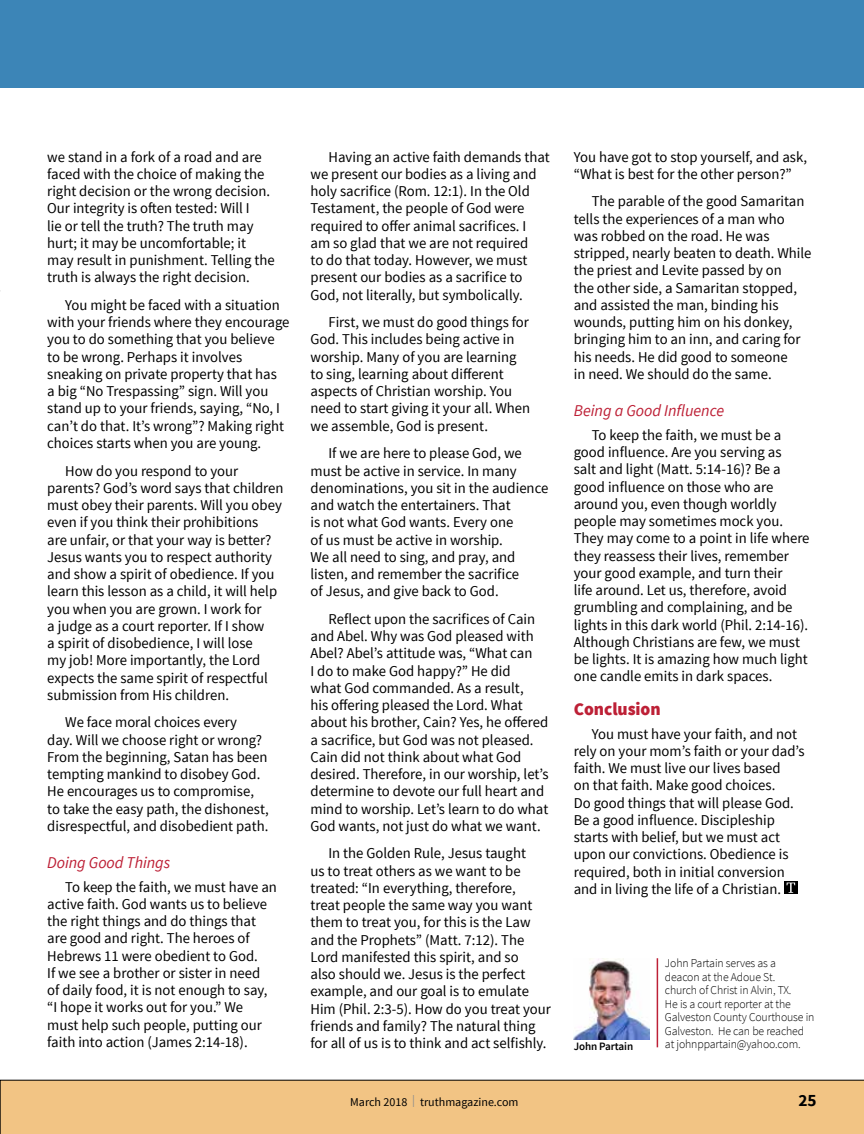
<style>
.page{position:relative;width:864px;height:1134px;background:#fff}
.page>*{position:absolute;margin:0;border:0;box-sizing:border-box;transform-origin:0 0}
.t1{font:900 18px "Source Sans Pro";letter-spacing:-.005em;color:#bd2036}
.t2{font:700 17.25px "Source Sans Pro";color:#000}
.t3{font:italic 16.5px "Source Sans Pro";letter-spacing:-.005em;color:#bd2036}
.t4{font:15px/17.2px "Source Sans Pro";color:#000}
.t5{font:300 12px/13.5px "Source Sans Pro";letter-spacing:-.01em;color:#000}
.t6{font:12px "Source Sans Pro";color:#000}
.t7{font:600 11.25px "Source Sans Pro";letter-spacing:-.01em;color:#000}
.s1{color:#8a8c8e}
</style>
<div class="page">
<div style="left:0;top:1080px;width:864px;height:54px;background:#f2c484"></div>
<div style="left:0;top:0;width:864px;height:88px;background:#3c85b7"></div>
<svg style="left:784px;top:882px;width:14px;height:12px"></svg>
<svg style="left:787px;top:883px;width:8px;height:10px"></svg>
<img style="left:574px;top:958px;width:75px;height:81px">
<hr style="left:657px;top:958px;width:1px;height:89px;background:#bd2036">
<p class="t4" style="left:47px;top:148px;width:229px">we stand in a fork of a road and are faced with the choice of making the right decision or the wrong decision.<br>Our integrity is often tested: Will I<br>lie or tell the truth? The truth may hurt; it may be uncomfortable; it may result in punishment. Telling the truth is always the right decision.</p>
<p class="t4" style="left:47px;top:297px;width:244px;text-indent:18px">You might be faced with a situation with your friends where they encourage you to do something that you believe to be wrong. Perhaps it involves sneaking on private property that has<br>a big “No Trespassing” sign. Will you stand up to your friends, saying, “No, I can’t do that. It’s wrong”? Making right choices starts when you are young.</p>
<p class="t4" style="left:47px;top:462px;width:238px;text-indent:18px">How do you respond to your parents? God’s word says that children must obey their parents. Will you obey even if you think their prohibitions<br>are unfair, or that your way is better?<br>Jesus wants you to respect authority and show a spirit of obedience. If you learn this lesson as a child, it will help you when you are grown. I work for<br>a judge as a court reporter. If I show<br>a spirit of disobedience, I will lose<br>my job! More importantly, the Lord expects the same spirit of respectful submission from His children.</p>
<p class="t4" style="left:47px;top:714px;width:223px;text-indent:18px">We face moral choices every<br>day. Will we choose right or wrong?<br>From the beginning, Satan has been tempting mankind to disobey God.<br>He encourages us to compromise, to take the easy path, the dishonest, disrespectful, and disobedient path.</p>
<p class="t3" style="left:47px;top:852px;width:125px">Doing Good Things</p>
<p class="t4" style="left:47px;top:878px;width:231px;text-indent:18px">To keep the faith, we must have an active faith. God wants us to believe the right things and do things that are good and right. The heroes of Hebrews 11 were obedient to God.<br>If we see a brother or sister in need<br>of daily food, it is not enough to say, “I hope it works out for you.” We must help such people, putting our faith into action (James 2:14-18).</p>
<p class="t4" style="left:311px;top:148px;width:241px;text-indent:18px">Having an active faith demands that we present our bodies as a living and holy sacrifice (Rom. 12:1). In the Old Testament, the people of God were required to offer animal sacrifices. I<br>am so glad that we are not required<br>to do that today. However, we must present our bodies as a sacrifice to God, not literally, but symbolically.</p>
<p class="t4" style="left:311px;top:314px;width:221px;text-indent:18px">First, we must do good things for God. This includes being active in worship. Many of you are learning to sing, learning about different aspects of Christian worship. You need to start giving it your all. When we assemble, God is present.</p>
<p class="t4" style="left:311px;top:445px;width:239px;text-indent:18px">If we are here to please God, we must be active in service. In many denominations, you sit in the audience and watch the entertainers. That<br>is not what God wants. Every one<br>of us must be active in worship.<br>We all need to sing, and pray, and listen, and remember the sacrifice<br>of Jesus, and give back to God.</p>
<p class="t4" style="left:311px;top:610px;width:240px;text-indent:18px">Reflect upon the sacrifices of Cain and Abel. Why was God pleased with Abel? Abel’s attitude was, “What can<br>I do to make God happy?” He did<br>what God commanded. As a result,<br>his offering pleased the Lord. What about his brother, Cain? Yes, he offered a sacrifice, but God was not pleased.<br>Cain did not think about what God desired. Therefore, in our worship, let’s determine to devote our full heart and mind to worship. Let’s learn to do what God wants, not just do what we want.</p>
<p class="t4" style="left:311px;top:845px;width:242px;text-indent:18px">In the Golden Rule, Jesus taught<br>us to treat others as we want to be treated: “In everything, therefore,<br>treat people the same way you want them to treat you, for this is the Law and the Prophets” (Matt. 7:12). The Lord manifested this spirit, and so<br>also should we. Jesus is the perfect example, and our goal is to emulate Him (Phil. 2:3-5). How do you treat your friends and family? The natural thing for all of us is to think and act selfishly.</p>
<p class="t4" style="left:574px;top:148px;width:235px">You have got to stop yourself, and ask, “What is best for the other person?”</p>
<p class="t4" style="left:574px;top:193px;width:239px;text-indent:18px">The parable of the good Samaritan tells the experiences of a man who was robbed on the road. He was stripped, nearly beaten to death. While the priest and Levite passed by on<br>the other side, a Samaritan stopped, and assisted the man, binding his wounds, putting him on his donkey, bringing him to an inn, and caring for his needs. He did good to someone<br>in need. We should do the same.</p>
<p class="t3" style="left:574px;top:400px;width:152px">Being a Good Influence</p>
<p class="t4" style="left:574px;top:426px;width:237px;text-indent:18px">To keep the faith, we must be a good influence. Are you serving as<br>salt and light (Matt. 5:14-16)? Be a good influence on those who are around you, even though worldly people may sometimes mock you.<br>They may come to a point in life where they reassess their lives, remember your good example, and turn their<br>life around. Let us, therefore, avoid grumbling and complaining, and be lights in this dark world (Phil. 2:14-16).<br>Although Christians are few, we must be lights. It is amazing how much light one candle emits in dark spaces.</p>
<p class="t1" style="left:574px;top:697px;width:88px">Conclusion</p>
<p class="t4" style="left:574px;top:725px;width:232px;text-indent:18px">You must have your faith, and not rely on your mom’s faith or your dad’s faith. We must live our lives based<br>on that faith. Make good choices.<br>Do good things that will please God.<br>Be a good influence. Discipleship starts with belief, but we must act upon our convictions. Obedience is required, both in initial conversion and in living the life of a Christian.</p>
<p class="t7" style="left:574px;top:1039px;width:61px">John Partain</p>
<p class="t5" style="left:665px;top:957px;width:151px">John Partain serves as a<br>deacon at the Adoue St.<br>church of Christ in Alvin, TX.<br>He is a court reporter at the<br>Galveston County Courthouse in<br>Galveston. He can be reached at johnppartain@yahoo.com.</p>
<p class="t6" style="left:350px;top:1095px;width:170px">March 2018 <span class="s1">|</span> truthmagazine.com</p>
<p class="t2" style="left:799px;top:1089px;width:20px">25</p>
</div>
